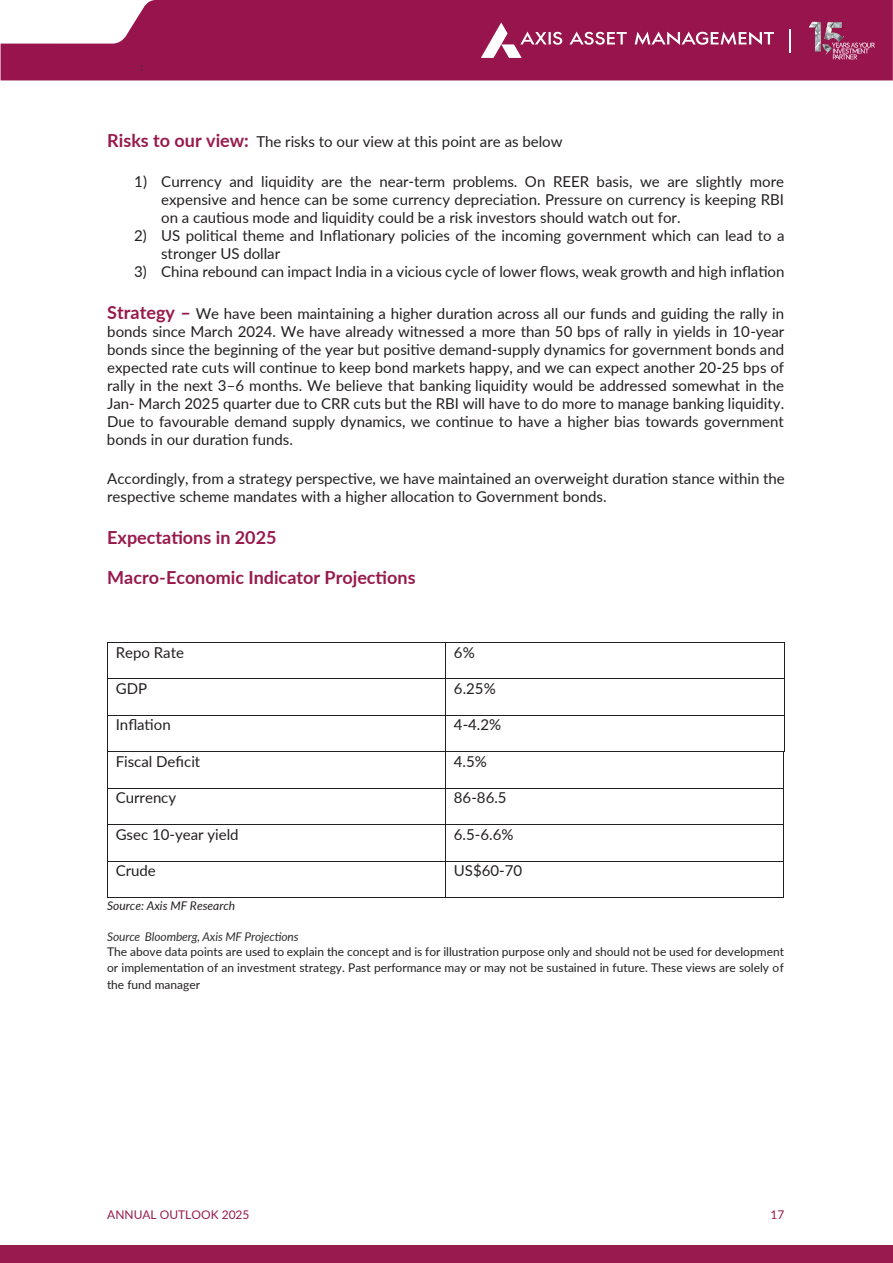
<style>
.page{position:relative;width:893px;height:1263px;background:#fff}
.page>*{position:absolute;margin:0;border:0;box-sizing:border-box;transform-origin:0 0}
.t1{font:700 18px "Lato";color:#971a4d}
.t2{font:15px/18.1px "Lato";color:#231f20;text-align:justify}
.t3{font:12px/16.5px "Lato";color:#231f20;text-align:justify}
.t4{font:italic 12px "Lato";letter-spacing:-.01em;color:#30312f}
.t5{font:italic 12px "Lato";color:#231f20}
.t6{font:12px "Lato";color:#971a4d}
.s1{font-weight:700;font-size:18px;color:#971a4d}
</style>
<div class="page">
<div style="left:1px;top:1246px;width:892px;height:17px;background:#981b4e"></div>
<svg style="left:1px;top:0;width:892px;height:80px;background:#a0295c"></svg>
<svg style="left:481px;top:22px;width:81px;height:36px"></svg>
<svg style="left:569px;top:32px;width:58px;height:13px"></svg>
<svg style="left:635px;top:32px;width:139px;height:13px"></svg>
<hr style="left:789px;top:29px;width:2px;height:23px;background:#fff">
<svg style="left:805px;top:22px;width:70px;height:37px;background:#a2416b"></svg>
<hr style="left:108px;top:642px;width:337px;height:1px;background:#231f20">
<hr style="left:446px;top:642px;width:338px;height:1px;background:#231f20">
<hr style="left:107px;top:643px;width:1px;height:35px;background:#231f20">
<hr style="left:445px;top:643px;width:1px;height:35px;background:#231f20">
<hr style="left:784px;top:643px;width:1px;height:35px;background:#231f20">
<hr style="left:108px;top:678px;width:337px;height:1px;background:#231f20">
<hr style="left:446px;top:678px;width:338px;height:1px;background:#231f20">
<hr style="left:107px;top:679px;width:1px;height:36px;background:#231f20">
<hr style="left:445px;top:679px;width:1px;height:36px;background:#231f20">
<hr style="left:784px;top:679px;width:1px;height:36px;background:#231f20">
<hr style="left:108px;top:715px;width:337px;height:1px;background:#231f20">
<hr style="left:446px;top:715px;width:338px;height:1px;background:#231f20">
<hr style="left:107px;top:715px;width:1px;height:36px;background:#231f20">
<hr style="left:445px;top:715px;width:1px;height:36px;background:#231f20">
<hr style="left:784px;top:715px;width:1px;height:36px;background:#231f20">
<hr style="left:108px;top:751px;width:337px;height:1px;background:#231f20">
<hr style="left:446px;top:751px;width:338px;height:1px;background:#231f20">
<hr style="left:107px;top:752px;width:1px;height:36px;background:#231f20">
<hr style="left:445px;top:752px;width:1px;height:36px;background:#231f20">
<hr style="left:784px;top:752px;width:1px;height:36px;background:#231f20">
<hr style="left:108px;top:788px;width:337px;height:1px;background:#231f20">
<hr style="left:446px;top:788px;width:338px;height:1px;background:#231f20">
<hr style="left:107px;top:788px;width:1px;height:36px;background:#231f20">
<hr style="left:445px;top:788px;width:1px;height:36px;background:#231f20">
<hr style="left:784px;top:788px;width:1px;height:36px;background:#231f20">
<hr style="left:108px;top:824px;width:337px;height:1px;background:#231f20">
<hr style="left:446px;top:824px;width:338px;height:1px;background:#231f20">
<hr style="left:107px;top:825px;width:1px;height:36px;background:#231f20">
<hr style="left:445px;top:825px;width:1px;height:36px;background:#231f20">
<hr style="left:784px;top:825px;width:1px;height:36px;background:#231f20">
<hr style="left:108px;top:861px;width:337px;height:1px;background:#231f20">
<hr style="left:446px;top:861px;width:338px;height:1px;background:#231f20">
<hr style="left:107px;top:861px;width:1px;height:36px;background:#231f20">
<hr style="left:108px;top:897px;width:337px;height:1px;background:#231f20">
<hr style="left:445px;top:861px;width:1px;height:36px;background:#231f20">
<hr style="left:446px;top:897px;width:338px;height:1px;background:#231f20">
<hr style="left:784px;top:861px;width:1px;height:36px;background:#231f20">
<p class="t4" style="left:140px;top:58px;width:4px">:</p>
<p class="t2" style="left:107px;top:132px;width:457px"><span class="s1">Risks to our view:</span> The risks to our view at this point are as below</p>
<p class="t2" style="left:161px;top:172px;width:624px;text-indent:-27px">1) Currency and liquidity are the near-term problems. On REER basis, we are slightly more expensive and hence can be some currency depreciation. Pressure on currency is keeping RBI on a cautious mode and liquidity could be a risk investors should watch out for.</p>
<p class="t2" style="left:161px;top:226px;width:625px;text-indent:-27px">2) US political theme and Inflationary policies of the incoming government which can lead to a stronger US dollar</p>
<p class="t2" style="left:134px;top:262px;width:652px">3) China rebound can impact India in a vicious cycle of lower flows, weak growth and high inflation</p>
<p class="t2" style="left:107px;top:303px;width:679px"><span class="s1">Strategy –</span> We have been maintaining a higher duration across all our funds and guiding the rally in bonds since March 2024. We have already witnessed a more than 50 bps of rally in yields in 10-year bonds since the beginning of the year but positive demand-supply dynamics for government bonds and expected rate cuts will continue to keep bond markets happy, and we can expect another 20-25 bps of rally in the next 3–6 months. We believe that banking liquidity would be addressed somewhat in the Jan- March 2025 quarter due to CRR cuts but the RBI will have to do more to manage banking liquidity.<br>Due to favourable demand supply dynamics, we continue to have a higher bias towards government bonds in our duration funds.</p>
<p class="t2" style="left:107px;top:469px;width:679px">Accordingly, from a strategy perspective, we have maintained an overweight duration stance within the respective scheme mandates with a higher allocation to Government bonds.</p>
<p class="t1" style="left:107px;top:524px;width:171px">Expectations in 2025</p>
<p class="t1" style="left:107px;top:564px;width:310px">Macro-Economic Indicator Projections</p>
<p class="t2" style="left:116px;top:642px;width:70px">Repo Rate</p>
<p class="t2" style="left:454px;top:642px;width:22px">6%</p>
<p class="t2" style="left:116px;top:679px;width:33px">GDP</p>
<p class="t2" style="left:454px;top:679px;width:43px">6.25%</p>
<p class="t2" style="left:116px;top:715px;width:57px">Inflation</p>
<p class="t2" style="left:454px;top:715px;width:49px">4-4.2%</p>
<p class="t2" style="left:116px;top:752px;width:86px">Fiscal Deficit</p>
<p class="t2" style="left:454px;top:752px;width:35px">4.5%</p>
<p class="t2" style="left:116px;top:788px;width:62px">Currency</p>
<p class="t2" style="left:454px;top:788px;width:54px">86-86.5</p>
<p class="t2" style="left:116px;top:825px;width:124px">Gsec 10-year yield</p>
<p class="t2" style="left:454px;top:825px;width:61px">6.5-6.6%</p>
<p class="t2" style="left:116px;top:861px;width:42px">Crude</p>
<p class="t2" style="left:454px;top:861px;width:70px">US$60-70</p>
<p class="t5" style="left:107px;top:897px;width:130px">Source: Axis MF Research</p>
<p class="t4" style="left:107px;top:928px;width:193px">Source Bloomberg, Axis MF Projections</p>
<p class="t3" style="left:107px;top:943px;width:678px">The above data points are used to explain the concept and is for illustration purpose only and should not be used for development or implementation of an investment strategy. Past performance may or may not be sustained in future. These views are solely of the fund manager</p>
<p class="t6" style="left:107px;top:1206px;width:144px">ANNUAL OUTLOOK 2025</p>
<p class="t6" style="left:770px;top:1206px;width:15px">17</p>
</div>
